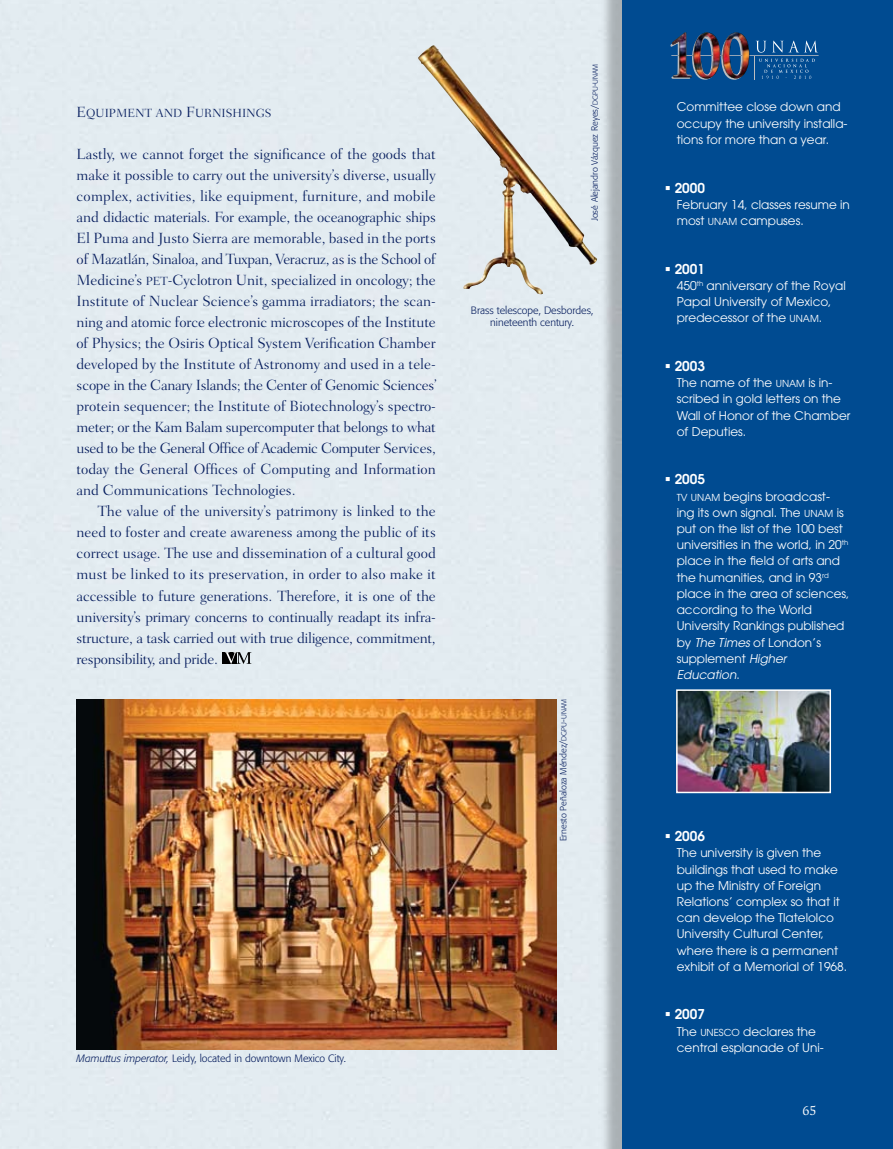
<style>
.page{position:relative;width:893px;height:1149px;background:#fff}
.page>*{position:absolute;margin:0;border:0;box-sizing:border-box;transform-origin:0 0}
.t1{font:300 15px "Fairfield LH";color:#051c5d}
.t2{font:300 15px "Fairfield LH";letter-spacing:-.02em;color:#051c5d}
.t3{font:300 15px "Fairfield LH";letter-spacing:-.035em;color:#051c5d}
.t4{font:600 13.5px "Avant Garde";color:#fff}
.t5{font:13.5px "Slimbach";color:#fff}
.t6{font:12px/16.2px "Avant Garde";color:#fff}
.t7{font:12px "Fairfield LH Light SC800";color:#051c5d}
.t8{font:300 10.5px/12px "Formata";color:#051c5d;text-align:center}
.t9{font:300 9px "Formata";color:#051c5d}
.s1{font-size:15px}
.s2{font-family:"Fairfield LH Light SC800";font-weight:400;font-size:12px}
.s3{font-family:"Formata Light SC800";font-weight:400;font-size:7.2px}
.s4{font-family:"Formata Light SC800";font-weight:400}
.s5{font-style:italic}
.s6{font-family:"Avant Garde Book SC800";font-size:9.6px}
</style>
<div class="page">
<div style="left:0;top:0;width:600px;height:1148px;background:#e3ecf1"></div>
<div style="left:600px;top:0;width:293px;height:1148px;background:#000;opacity:.25"></div>
<div style="left:622px;top:0;width:271px;height:1148px;background:#004b91"></div>
<img style="left:670px;top:32px;width:149px;height:48px">
<img style="left:679px;top:692px;width:149px;height:98px">
<div style="left:676px;top:689px;width:155px;height:104px;border:2px solid #fff"></div>
<img style="left:77px;top:699px;width:479px;height:350px">
<img style="left:418px;top:48px;width:168px;height:247px">
<div style="left:223px;top:652px;width:14px;height:11px;background:#000"></div>
<svg style="left:225px;top:652px;width:26px;height:11px"></svg>
<p class="t7" style="left:77px;top:106px;width:197px"><span class="s1">E</span>QUIPMENT AND <span class="s1">F</span>URNISHINGS</p>
<p class="t1" style="left:77px;top:146px;width:361px">Lastly, we cannot forget the significance of the goods that</p>
<p class="t1" style="left:77px;top:167px;width:361px">make it possible to carry out the university’s diverse, usually</p>
<p class="t1" style="left:77px;top:188px;width:361px">complex, activities, like equipment, furniture, and mobile</p>
<p class="t2" style="left:77px;top:209px;width:361px">and didactic materials. For example, the oceanographic ships</p>
<p class="t1" style="left:77px;top:230px;width:361px">El Puma and Justo Sierra are memorable, based in the ports</p>
<p class="t2" style="left:77px;top:251px;width:361px">of Mazatlán, Sinaloa, and Tuxpan, Veracruz, as is the School of</p>
<p class="t1" style="left:77px;top:272px;width:361px">Medicine’s <span class="s2">PET</span>-Cyclotron Unit, specialized in oncology; the</p>
<p class="t1" style="left:77px;top:293px;width:361px">Institute of Nuclear Science’s gamma irradiators; the scan-</p>
<p class="t1" style="left:77px;top:314px;width:361px">ning and atomic force electronic microscopes of the Institute</p>
<p class="t1" style="left:77px;top:335px;width:361px">of Physics; the Osiris Optical System Verification Chamber</p>
<p class="t1" style="left:77px;top:356px;width:361px">developed by the Institute of Astronomy and used in a tele-</p>
<p class="t2" style="left:77px;top:377px;width:362px">scope in the Canary Islands; the Center of Genomic Sciences’</p>
<p class="t1" style="left:77px;top:398px;width:361px">protein sequencer; the Institute of Biotechnology’s spectro-</p>
<p class="t2" style="left:77px;top:419px;width:361px">meter; or the Kam Balam supercomputer that belongs to what</p>
<p class="t3" style="left:77px;top:440px;width:361px">used to be the General Office of Academic Computer Services,</p>
<p class="t1" style="left:77px;top:461px;width:361px">today the General Offices of Computing and Information</p>
<p class="t1" style="left:77px;top:482px;width:221px">and Communications Technologies.</p>
<p class="t1" style="left:98px;top:503px;width:340px">The value of the university’s patrimony is linked to the</p>
<p class="t1" style="left:77px;top:524px;width:361px">need to foster and create awareness among the public of its</p>
<p class="t1" style="left:77px;top:545px;width:361px">correct usage. The use and dissemination of a cultural good</p>
<p class="t1" style="left:77px;top:566px;width:361px">must be linked to its preservation, in order to also make it</p>
<p class="t1" style="left:77px;top:587px;width:361px">accessible to future generations. Therefore, it is one of the</p>
<p class="t2" style="left:77px;top:608px;width:361px">university’s primary concerns to continually readapt its infra-</p>
<p class="t2" style="left:77px;top:629px;width:361px">structure, a task carried out with true diligence, commitment,</p>
<p class="t2" style="left:77px;top:650px;width:143px">responsibility, and pride.</p>
<p class="t9" style="left:589px;top:221px;width:159px;rotate:-90deg">José Alejandro Vázquez Reyes/<span class="s3">dgpu</span><span class="s4">-</span><span class="s3">unam</span></p>
<p class="t8" style="left:471px;top:304px;width:124px">Brass telescope, Desbordes, nineteenth century.</p>
<p class="t9" style="left:558px;top:840px;width:143px;rotate:-90deg">Ernesto Peñaloza Méndez<span class="s4">/</span><span class="s3">dgpu</span><span class="s4">-</span><span class="s3">unam</span></p>
<p class="t8" style="left:77px;top:1052px;width:271px"><span class="s5">Mamuttus imperator,</span> Leidy, located in downtown Mexico City.</p>
<p class="t6" style="left:677px;top:99px;width:172px">Committee close down and occupy the university installa&shy;tions for more than a year.</p>
<p class="t4" style="left:665px;top:179px;width:42px">▪ 2000</p>
<p class="t6" style="left:677px;top:196px;width:175px">February 14, classes resume in most <span class="s6">UNAM</span> campuses.</p>
<p class="t4" style="left:665px;top:260px;width:42px">▪ 2001</p>
<p class="t6" style="left:677px;top:277px;width:171px">450<sup>th</sup> anniversary of the Royal<br>Papal University of Mexico, predecessor of the <span class="s6">UNAM</span>.</p>
<p class="t4" style="left:665px;top:357px;width:42px">▪ 2003</p>
<p class="t6" style="left:677px;top:374px;width:175px">The name of the <span class="s6">UNAM</span> is in&shy;scribed in gold letters on the<br>Wall of Honor of the Chamber of Deputies.</p>
<p class="t4" style="left:665px;top:470px;width:42px">▪ 2005</p>
<p class="t6" style="left:677px;top:488px;width:174px"><span class="s6">TV UNAM</span> begins broadcast&shy;ing its own signal. The <span class="s6">UNAM</span> is put on the list of the 100 best universities in the world, in 20<sup>th </sup>place in the field of arts and the humanities, and in 93<sup>rd </sup>place in the area of sciences, according to the World<br>University Rankings published by <span class="s5">The Times</span> of London’s supplement <span class="s5">Higher<br>Education</span>.</p>
<p class="t4" style="left:665px;top:827px;width:42px">▪ 2006</p>
<p class="t6" style="left:677px;top:844px;width:172px">The university is given the buildings that used to make up the Ministry of Foreign<br>Relations’ complex so that it can develop the Tlatelolco<br>University Cultural Center, where there is a permanent exhibit of a Memorial of 1968.</p>
<p class="t4" style="left:665px;top:1005px;width:42px">▪ 2007</p>
<p class="t6" style="left:677px;top:1022px;width:149px">The <span class="s6">UNESCO</span> declares the central esplanade of Uni-</p>
<p class="t5" style="left:802px;top:1102px;width:15px">65</p>
</div>
